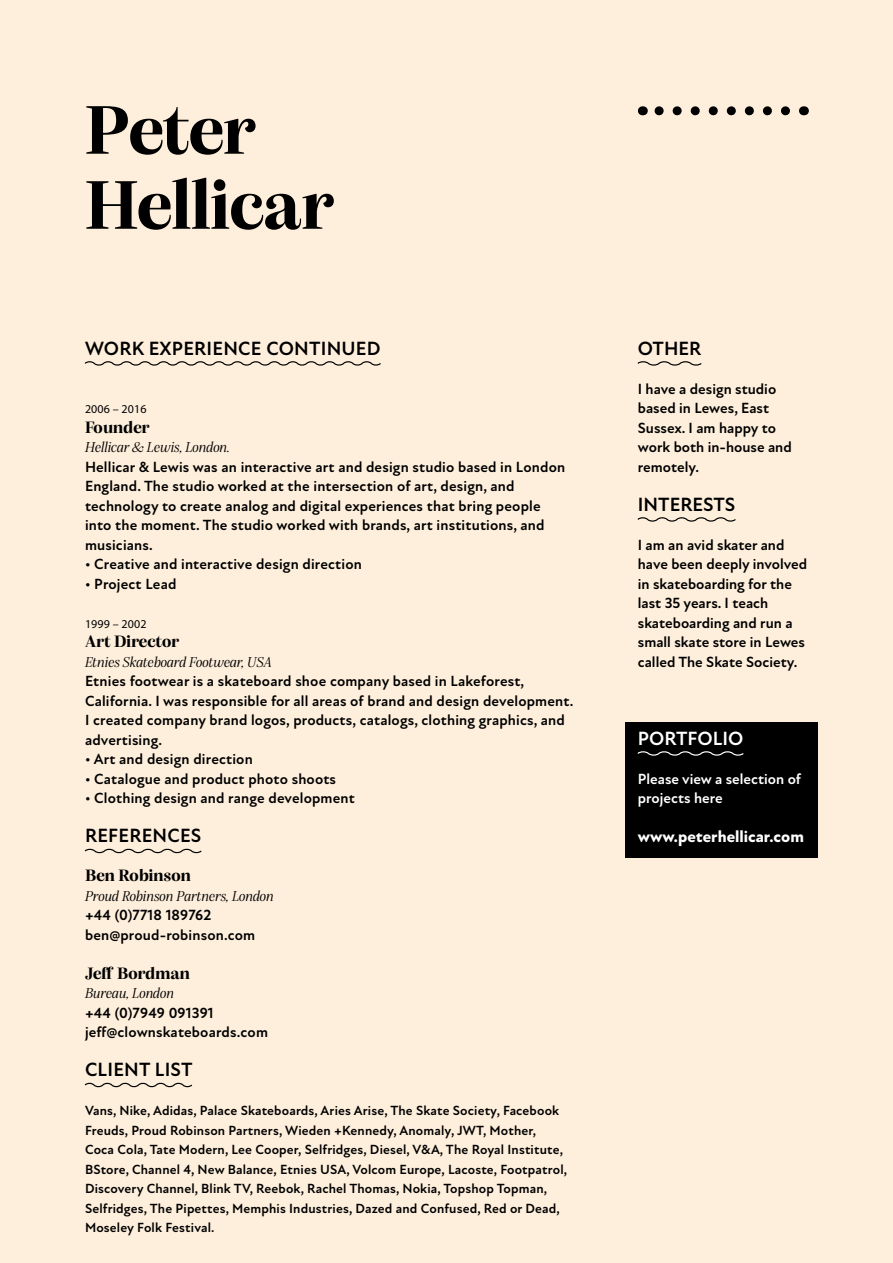
<style>
.page{position:relative;width:893px;height:1263px;background:#feefdc}
.page>*{position:absolute;margin:0;border:0;box-sizing:border-box;transform-origin:0 0}
.t1{font:700 72px/75px "Alga";color:#000}
.t2{font:700 19.5px "New Atten";letter-spacing:.01em;color:#000}
.t3{font:700 19.5px "New Atten";color:#fff}
.t4{font:700 17.25px "Alga";letter-spacing:.01em;color:#000}
.t5{font:800 16.5px "New Atten";color:#fff}
.t6{font:700 15px/19.5px "New Atten";letter-spacing:.01em;color:#000}
.t7{font:italic 15px "Alga";letter-spacing:.01em;color:#000}
.t8{font:700 15px/19.5px "New Atten";color:#fff}
.t9{font:700 13.5px/19.5px "New Atten";letter-spacing:.01em;color:#000}
.t10{font:12px "Myriad Pro";letter-spacing:.01em;color:#000}
</style>
<div class="page">
<svg style="left:654px;top:106px;width:131px;height:9px"></svg>
<div style="left:625px;top:722px;width:193px;height:136px;background:#000"></div>
<svg style="left:637px;top:361px;width:65px;height:5px"></svg>
<svg style="left:637px;top:517px;width:99px;height:5px"></svg>
<svg style="left:637px;top:751px;width:107px;height:5px"></svg>
<svg style="left:84px;top:361px;width:297px;height:5px"></svg>
<svg style="left:84px;top:848px;width:118px;height:6px"></svg>
<svg style="left:84px;top:1082px;width:109px;height:6px"></svg>
<h1 class="t1" style="left:85px;top:91px;width:251px">Peter<br>Hellicar</h1>
<h2 class="t2" style="left:85px;top:337px;width:297px">WORK EXPERIENCE CONTINUED</h2>
<p class="t10" style="left:85px;top:402px;width:63px">2006 – 2016</p>
<p class="t4" style="left:85px;top:417px;width:66px">Founder</p>
<p class="t7" style="left:85px;top:439px;width:146px">Hellicar &amp; Lewis, London.</p>
<p class="t6" style="left:85px;top:457px;width:482px">Hellicar &amp; Lewis was an interactive art and design studio based in London England. The studio worked at the intersection of art, design, and technology to create analog and digital experiences that bring people into the moment. The studio worked with brands, art institutions, and musicians.</p>
<p class="t6" style="left:85px;top:555px;width:278px">• Creative and interactive design direction</p>
<p class="t6" style="left:85px;top:574px;width:93px">• Project Lead</p>
<p class="t10" style="left:85px;top:616px;width:63px">1999 – 2002</p>
<p class="t4" style="left:85px;top:631px;width:96px">Art Director</p>
<p class="t7" style="left:85px;top:653px;width:188px">Etnies Skateboard Footwear, USA</p>
<p class="t6" style="left:85px;top:672px;width:490px">Etnies footwear is a skateboard shoe company based in Lakeforest, California. I was responsible for all areas of brand and design development.<br>I created company brand logos, products, catalogs, clothing graphics, and advertising.</p>
<p class="t6" style="left:85px;top:750px;width:169px">• Art and design direction</p>
<p class="t6" style="left:85px;top:769px;width:253px">• Catalogue and product photo shoots</p>
<p class="t6" style="left:85px;top:789px;width:271px">• Clothing design and range development</p>
<h2 class="t2" style="left:85px;top:824px;width:118px">REFERENCES</h2>
<p class="t4" style="left:85px;top:865px;width:107px">Ben Robinson</p>
<p class="t7" style="left:85px;top:887px;width:190px">Proud Robinson Partners, London</p>
<p class="t6" style="left:85px;top:906px;width:172px">+44 (0)7718 189762 ben@proud-robinson.com</p>
<p class="t4" style="left:85px;top:963px;width:106px">Jeff Bordman</p>
<p class="t7" style="left:85px;top:985px;width:90px">Bureau, London</p>
<p class="t6" style="left:85px;top:1003px;width:184px">+44 (0)7949 091391 jeff@clownskateboards.com</p>
<h2 class="t2" style="left:85px;top:1058px;width:109px">CLIENT LIST</h2>
<p class="t9" style="left:85px;top:1101px;width:484px">Vans, Nike, Adidas, Palace Skateboards, Aries Arise, The Skate Society, Facebook Freuds, Proud Robinson Partners, Wieden +Kennedy, Anomaly, JWT, Mother, Coca Cola, Tate Modern, Lee Cooper, Selfridges, Diesel, V&amp;A, The Royal Institute, BStore, Channel 4, New Balance, Etnies USA, Volcom Europe, Lacoste, Footpatrol, Discovery Channel, Blink TV, Reebok, Rachel Thomas, Nokia, Topshop Topman, Selfridges, The Pipettes, Memphis Industries, Dazed and Confused, Red or Dead, Moseley Folk Festival.</p>
<h2 class="t2" style="left:638px;top:337px;width:65px">OTHER</h2>
<p class="t6" style="left:638px;top:379px;width:155px">I have a design studio based in Lewes, East<br>Sussex. I am happy to work both in-house and remotely.</p>
<h2 class="t2" style="left:638px;top:493px;width:99px">INTERESTS</h2>
<p class="t6" style="left:638px;top:535px;width:171px">I am an avid skater and have been deeply involved in skateboarding for the last 35 years. I teach skateboarding and run a small skate store in Lewes called The Skate Society.</p>
<h2 class="t3" style="left:638px;top:727px;width:107px">PORTFOLIO</h2>
<p class="t8" style="left:638px;top:769px;width:165px">Please view a selection of projects here</p>
<p class="t5" style="left:638px;top:827px;width:168px">www.peterhellicar.com</p>
</div>
